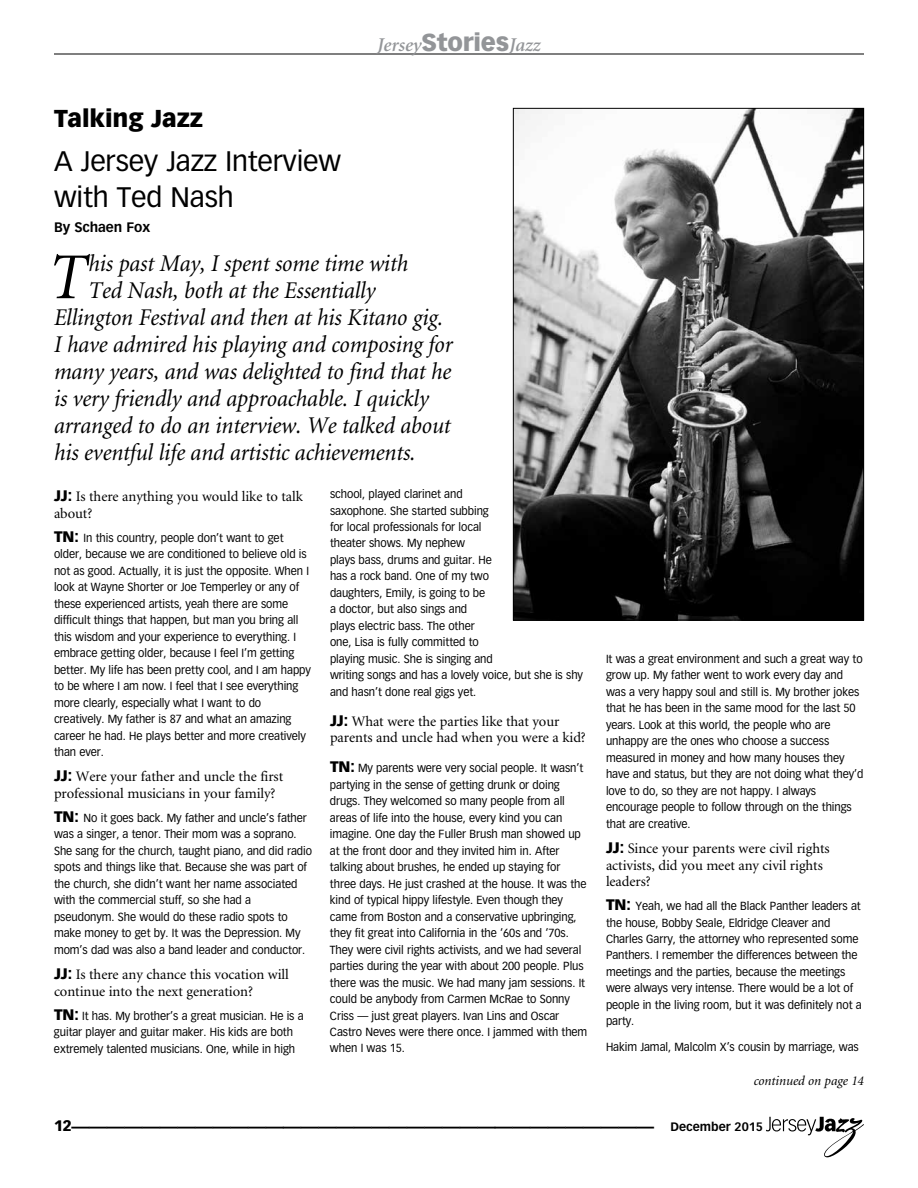
<style>
.page{position:relative;width:918px;height:1188px;background:#fff}
.page>*{position:absolute;margin:0;border:0;box-sizing:border-box;transform-origin:0 0}
.t1{font:italic 65.55px "Minion";color:#000;scale:.95 1}
.t2{font:700 36px "Vectora LH";color:#000}
.t3{font:27.75px/36px "Vectora LH";letter-spacing:-.005em;color:#000}
.t4{font:italic 24px "Minion";letter-spacing:-.005em;color:#000;scale:.95 1}
.t5{font:900 24px "Vectora LH";letter-spacing:-.005em;color:#000}
.t6{font:italic 600 19.5px "Minion";letter-spacing:-.005em;color:#939598}
.t7{font:900 15px "Vectora LH";color:#000}
.t8{font:14.55px/16.5px "Minion";letter-spacing:-.005em;color:#000}
.t9{font:italic 13.5px "Minion";letter-spacing:-.005em;color:#000}
.t10{font:700 13.5px "Vectora LH";letter-spacing:-.005em;color:#000}
.t11{font:700 12px "Vectora LH";color:#000}
.t12{font:11.55px/16.5px "Vectora LH";letter-spacing:-.005em;color:#000;scale:.95 1}
.s1{font-family:"Vectora LH";font-weight:900;font-style:normal;font-size:24px}
.s2{font-family:"Vectora LH";font-weight:900;font-size:15px}
.s3{font-weight:900;font-size:15px}
</style>
<div class="page">
<hr style="left:54px;top:54px;width:810px;height:1px;background:#000">
<svg style="left:766px;top:1117px;width:98px;height:40px"></svg>
<img style="left:515px;top:110px;width:347px;height:508px">
<h3 class="t5" style="left:54px;top:104px;width:151px">Talking Jazz</h3>
<h3 class="t3" style="left:54px;top:143px;width:289px">A Jersey Jazz Interview with Ted Nash</h3>
<p class="t10" style="left:54px;top:219px;width:98px">By Schaen Fox</p>
<h3 class="t6" style="left:377px;top:35px;width:165px">Jersey<span class="s1">Stories</span>Jazz</h3>
<h1 class="t1" style="left:49px;top:245px;width:41px">T</h1>
<h3 class="t4" style="left:88px;top:252px;width:338px">his past May, I spent some time with</h3>
<h3 class="t4" style="left:88px;top:279px;width:304px">Ted Nash, both at the Essentially</h3>
<h3 class="t4" style="left:54px;top:306px;width:411px">Ellington Festival and then at his Kitano gig.</h3>
<h3 class="t4" style="left:54px;top:333px;width:421px">I have admired his playing and composing for</h3>
<h3 class="t4" style="left:54px;top:360px;width:420px">many years, and was delighted to find that he</h3>
<h3 class="t4" style="left:54px;top:387px;width:396px">is very friendly and approachable. I quickly</h3>
<h3 class="t4" style="left:54px;top:414px;width:419px">arranged to do an interview. We talked about</h3>
<h3 class="t4" style="left:54px;top:441px;width:382px">his eventful life and artistic achievements.</h3>
<p class="t8" style="left:54px;top:489px;width:250px"><span class="s2">JJ:</span> Is there anything you would like to talk about?</p>
<p class="t12" style="left:54px;top:529px;width:272px"><span class="s3">TN:</span> In this country, people don’t want to get older, because we are conditioned to believe old is not as good. Actually, it is just the opposite. When I look at Wayne Shorter or Joe Temperley or any of these experienced artists, yeah there are some difficult things that happen, but man you bring all this wisdom and your experience to everything. I embrace getting older, because I feel I’m getting better. My life has been pretty cool, and I am happy to be where I am now. I feel that I see everything more clearly, especially what I want to do creatively. My father is 87 and what an amazing career he had. He plays better and more creatively than ever.</p>
<p class="t8" style="left:54px;top:769px;width:231px"><span class="s2">JJ:</span> Were your father and uncle the first professional musicians in your family?</p>
<p class="t12" style="left:54px;top:810px;width:273px"><span class="s3">TN:</span> No it goes back. My father and uncle’s father was a singer, a tenor. Their mom was a soprano.<br>She sang for the church, taught piano, and did radio spots and things like that. Because she was part of the church, she didn’t want her name associated with the commercial stuff, so she had a pseudonym. She would do these radio spots to make money to get by. It was the Depression. My mom’s dad was also a band leader and conductor.</p>
<p class="t8" style="left:54px;top:967px;width:236px"><span class="s2">JJ:</span> Is there any chance this vocation will continue into the next generation?</p>
<p class="t12" style="left:54px;top:1007px;width:264px"><span class="s3">TN:</span> It has. My brother’s a great musician. He is a guitar player and guitar maker. His kids are both extremely talented musicians. One, while in high</p>
<p class="t12" style="left:330px;top:486px;width:268px">school, played clarinet and<br>saxophone. She started subbing<br>for local professionals for local<br>theater shows. My nephew<br>plays bass, drums and guitar. He<br>has a rock band. One of my two<br>daughters, Emily, is going to be<br>a doctor, but also sings and<br>plays electric bass. The other<br>one, Lisa is fully committed to<br>playing music. She is singing and<br>writing songs and has a lovely voice, but she is shy and hasn’t done real gigs yet.</p>
<p class="t8" style="left:330px;top:713px;width:257px"><span class="s2">JJ:</span> What were the parties like that your parents and uncle had when you were a kid?</p>
<p class="t12" style="left:330px;top:760px;width:272px"><span class="s3">TN:</span> My parents were very social people. It wasn’t partying in the sense of getting drunk or doing drugs. They welcomed so many people from all areas of life into the house, every kind you can imagine. One day the Fuller Brush man showed up at the front door and they invited him in. After talking about brushes, he ended up staying for three days. He just crashed at the house. It was the kind of typical hippy lifestyle. Even though they came from Boston and a conservative upbringing, they fit great into California in the ‘60s and ‘70s.<br>They were civil rights activists, and we had several parties during the year with about 200 people. Plus there was the music. We had many jam sessions. It could be anybody from Carmen McRae to Sonny Criss — just great players. Ivan Lins and Oscar Castro Neves were there once. I jammed with them when I was 15.</p>
<p class="t12" style="left:606px;top:651px;width:273px">It was a great environment and such a great way to grow up. My father went to work every day and was a very happy soul and still is. My brother jokes that he has been in the same mood for the last 50 years. Look at this world, the people who are unhappy are the ones who choose a success measured in money and how many houses they have and status, but they are not doing what they’d love to do, so they are not happy. I always encourage people to follow through on the things that are creative.</p>
<p class="t8" style="left:606px;top:841px;width:225px"><span class="s2">JJ:</span> Since your parents were civil rights activists, did you meet any civil rights leaders?</p>
<p class="t12" style="left:606px;top:898px;width:271px"><span class="s3">TN:</span> Yeah, we had all the Black Panther leaders at the house, Bobby Seale, Eldridge Cleaver and Charles Garry, the attorney who represented some Panthers. I remember the differences between the meetings and the parties, because the meetings were always very intense. There would be a lot of people in the living room, but it was definitely not a party.</p>
<p class="t12" style="left:606px;top:1039px;width:268px">Hakim Jamal, Malcolm X’s cousin by marriage, was</p>
<p class="t9" style="left:754px;top:1074px;width:112px">continued on page 14</p>
<p class="t7" style="left:54px;top:1117px;width:19px">12</p>
<h2 class="t2" style="left:72px;top:1089px;width:19px">D</h2>
<p class="t11" style="left:671px;top:1120px;width:94px">December 2015</p>
</div>
